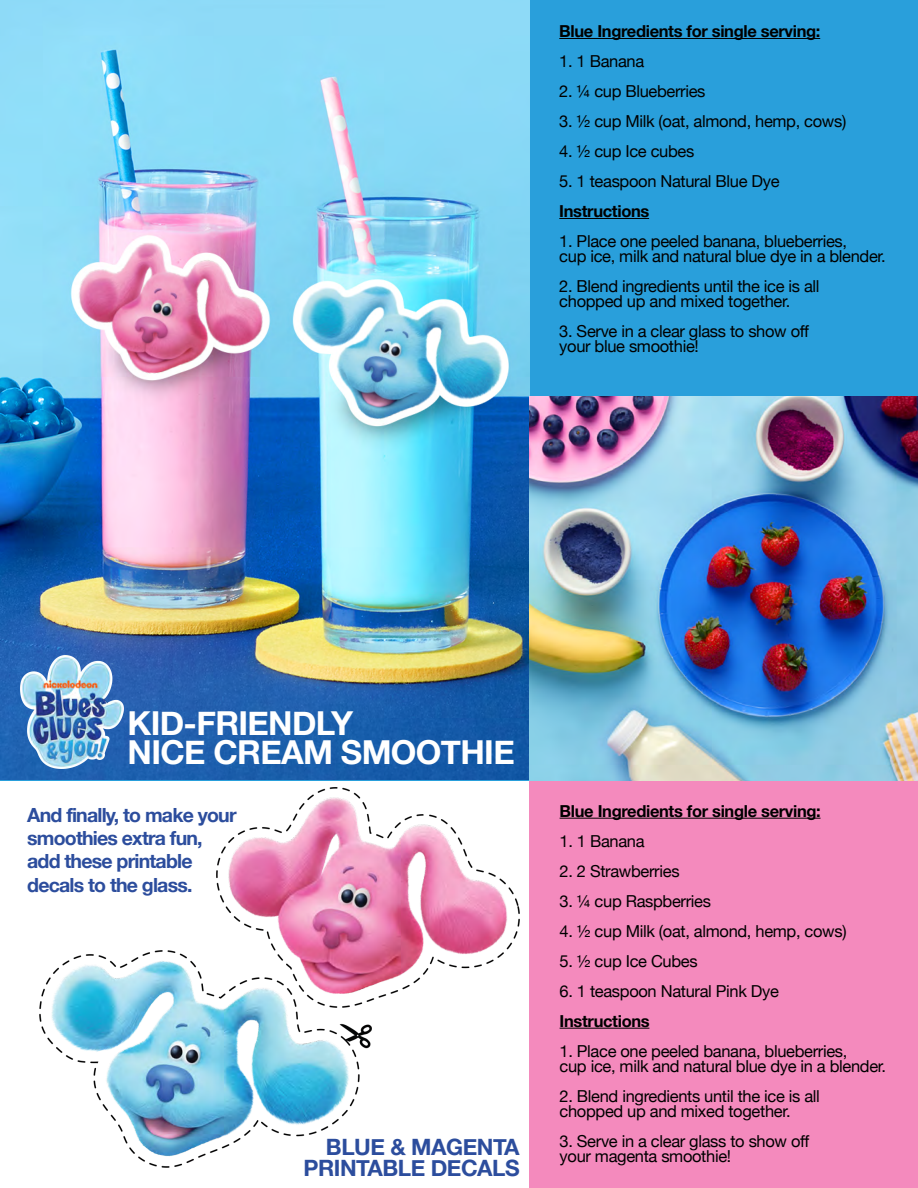
<style>
.page{position:relative;width:918px;height:1188px;background:#fff}
.page>*{position:absolute;margin:0;border:0;box-sizing:border-box;transform-origin:0 0}
.t1{font:700 33px/28.5px "Helvetica Neue";letter-spacing:-.02em;color:#fff}
.t2{font:700 22.5px/21px "Helvetica Neue";letter-spacing:-.02em;color:#2c4d9d;text-align:right}
.t3{font:700 19.5px/23.4px "Helvetica Neue";letter-spacing:-.04em;color:#2c4d9d}
.t4{font:16.5px/15px "Helvetica Neue";letter-spacing:-.02em;color:#000}
.t5{font:700 16.5px "Helvetica Neue";letter-spacing:-.02em;color:#000}
</style>
<div class="page">
<div style="left:523px;top:0;width:395px;height:399px;background:#299fdb"></div>
<div style="left:529px;top:780px;width:389px;height:408px;background:#f48abd"></div>
<img style="left:0;top:0;width:529px;height:780px">
<img style="left:216px;top:788px;width:303px;height:213px">
<img style="left:40px;top:950px;width:331px;height:218px">
<img style="left:529px;top:396px;width:389px;height:384px">
<img style="left:20px;top:655px;width:104px;height:114px">
<hr style="left:559px;top:38px;width:261px;height:1px;background:#000">
<hr style="left:559px;top:218px;width:90px;height:1px;background:#000">
<hr style="left:560px;top:818px;width:261px;height:1px;background:#000">
<hr style="left:560px;top:1028px;width:89px;height:1px;background:#000">
<p class="t5" style="left:559px;top:18px;width:263px">Blue Ingredients for single serving:</p>
<p class="t4" style="left:559px;top:54px;width:87px">1. 1 Banana</p>
<p class="t4" style="left:559px;top:84px;width:148px">2. ¼ cup Blueberries</p>
<p class="t4" style="left:559px;top:114px;width:289px">3. ½ cup Milk (oat, almond, hemp, cows)</p>
<p class="t4" style="left:559px;top:144px;width:137px">4. ½ cup Ice cubes</p>
<p class="t4" style="left:559px;top:174px;width:222px">5. 1 teaspoon Natural Blue Dye</p>
<p class="t5" style="left:559px;top:198px;width:92px">Instructions</p>
<p class="t4" style="left:559px;top:234px;width:328px">1. Place one peeled banana, blueberries,<br>cup ice, milk and natural blue dye in a blender.</p>
<p class="t4" style="left:559px;top:279px;width:262px">2. Blend ingredients until the ice is all chopped up and mixed together.</p>
<p class="t4" style="left:559px;top:324px;width:251px">3. Serve in a clear glass to show off your blue smoothie!</p>
<h2 class="t1" style="left:128px;top:710px;width:389px">KID-FRIENDLY<br>NICE CREAM SMOOTHIE</h2>
<p class="t3" style="left:27px;top:803px;width:211px">And finally, to make your smoothies extra fun, add these printable decals to the glass.</p>
<h2 class="t2" style="left:304px;top:1137px;width:218px">BLUE &amp; MAGENTA<br>PRINTABLE DECALS</h2>
<p class="t5" style="left:560px;top:798px;width:263px">Blue Ingredients for single serving:</p>
<p class="t4" style="left:560px;top:834px;width:87px">1. 1 Banana</p>
<p class="t4" style="left:560px;top:864px;width:121px">2. 2 Strawberries</p>
<p class="t4" style="left:560px;top:894px;width:153px">3. ¼ cup Raspberries</p>
<p class="t4" style="left:560px;top:924px;width:289px">4. ½ cup Milk (oat, almond, hemp, cows)</p>
<p class="t4" style="left:560px;top:954px;width:140px">5. ½ cup Ice Cubes</p>
<p class="t4" style="left:560px;top:984px;width:221px">6. 1 teaspoon Natural Pink Dye</p>
<p class="t5" style="left:560px;top:1008px;width:92px">Instructions</p>
<p class="t4" style="left:560px;top:1044px;width:328px">1. Place one peeled banana, blueberries,<br>cup ice, milk and natural blue dye in a blender.</p>
<p class="t4" style="left:560px;top:1089px;width:262px">2. Blend ingredients until the ice is all chopped up and mixed together.</p>
<p class="t4" style="left:560px;top:1134px;width:251px">3. Serve in a clear glass to show off your magenta smoothie!</p>
</div>
